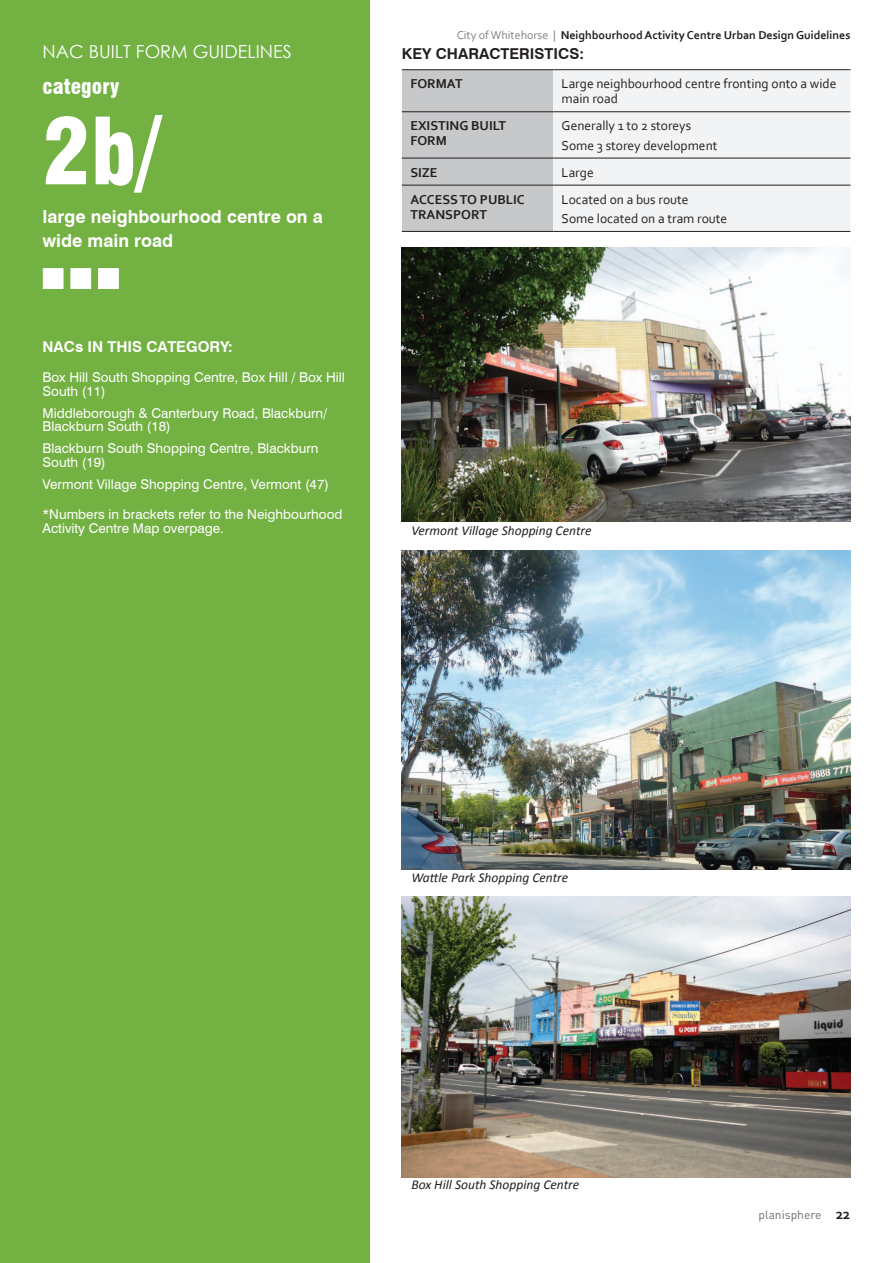
<style>
.page{position:relative;width:893px;height:1263px;background:#fff}
.page>*{position:absolute;margin:0;border:0;box-sizing:border-box;transform-origin:0 0}
.t1{font:900 condensed 90px "Swiss 721 BT";color:#fff}
.t2{font:900 condensed 21px "Swiss 721 BT";color:#fff}
.t3{font:700 18px/24px "Swiss 721 BT";color:#fff}
.t4{font:18px "Century Gothic";color:#fff}
.t5{font:700 15px "Swiss 721 BT";color:#fff}
.t6{font:700 15px "Swiss 721 BT";color:#231f20}
.t7{font:13.5px/13.5px "Swiss 721 BT";color:#fff}
.t8{font:13.5px/19.2px "Corbel";color:#231f20}
.t9{font:italic 13.5px "Calibri";color:#231f20}
.t10{font:700 13.5px/15px "Corbel";color:#231f20}
.t11{font:700 12px "Corbel";color:#231f20}
.t12{font:12px "DIN";color:#6c6d70}
.s1{font-weight:400;color:#808285}
.s2{font-family:"Corbel";font-weight:700;font-size:15px;color:#231f20}
</style>
<div class="page">
<div style="left:0;top:0;width:370px;height:1263px;background:#73b143"></div>
<div style="left:43px;top:268px;width:20px;height:21px;background:#fff;border:1px solid #fff"></div>
<div style="left:71px;top:268px;width:20px;height:21px;background:#fff;border:1px solid #fff"></div>
<div style="left:98px;top:268px;width:21px;height:21px;background:#fff;border:1px solid #fff"></div>
<div style="left:402px;top:70px;width:151px;height:161px;background:#c7c8ca"></div>
<div style="left:553px;top:70px;width:297px;height:161px;background:#f2f3f4"></div>
<hr style="left:402px;top:69px;width:151px;height:1px;background:#231f20">
<hr style="left:553px;top:69px;width:297px;height:1px;background:#231f20">
<hr style="left:402px;top:112px;width:151px;height:1px;background:#231f20">
<hr style="left:553px;top:112px;width:297px;height:1px;background:#231f20">
<hr style="left:402px;top:158px;width:151px;height:1px;background:#231f20">
<hr style="left:553px;top:158px;width:297px;height:1px;background:#231f20">
<hr style="left:402px;top:185px;width:151px;height:1px;background:#231f20">
<hr style="left:553px;top:185px;width:297px;height:1px;background:#231f20">
<hr style="left:402px;top:231px;width:151px;height:1px;background:#231f20">
<hr style="left:553px;top:231px;width:297px;height:1px;background:#231f20">
<img style="left:402px;top:248px;width:448px;height:274px">
<img style="left:402px;top:550px;width:448px;height:320px">
<img style="left:402px;top:896px;width:448px;height:281px">
<h3 class="t4" style="left:43px;top:39px;width:14px">NAC</h3>
<h3 class="t4" style="left:89px;top:39px;width:10px">BUILT</h3>
<h3 class="t4" style="left:136px;top:39px;width:14px">FORM</h3>
<h3 class="t4" style="left:193px;top:39px;width:11px">GUIDELINES</h3>
<h2 class="t2" style="left:43px;top:74px;width:78px">category</h2>
<h1 class="t1" style="left:43px;top:98px;width:120px">2b/</h1>
<h3 class="t3" style="left:43px;top:205px;width:282px">large neighbourhood centre on a wide main road</h3>
<p class="t5" style="left:43px;top:337px;width:192px">NACs IN THIS CATEGORY:</p>
<p class="t7" style="left:43px;top:370px;width:304px">Box Hill South Shopping Centre, Box Hill / Box Hill<br>South (11)</p>
<p class="t7" style="left:43px;top:406px;width:286px">Middleborough &amp; Canterbury Road, Blackburn/<br>Blackburn South (18)</p>
<p class="t7" style="left:43px;top:441px;width:278px">Blackburn South Shopping Centre, Blackburn<br>South (19)</p>
<p class="t7" style="left:43px;top:477px;width:288px">Vermont Village Shopping Centre, Vermont (47)</p>
<p class="t7" style="left:43px;top:507px;width:302px">*Numbers in brackets refer to the Neighbourhood<br>Activity Centre Map overpage.</p>
<p class="t11" style="left:457px;top:28px;width:395px"><span class="s1">City of Whitehorse |</span> Neighbourhood Activity Centre Urban Design Guidelines</p>
<p class="t6" style="left:402px;top:45px;width:184px">KEY CHARACTERISTICS:</p>
<p class="t10" style="left:410px;top:76px;width:54px">FORMAT</p>
<p class="t8" style="left:562px;top:76px;width:276px;line-height:15px">Large neighbourhood centre fronting onto a wide main road</p>
<p class="t10" style="left:410px;top:118px;width:97px">EXISTING BUILT<br>FORM</p>
<p class="t8" style="left:562px;top:116px;width:157px">Generally 1 to 2 storeys<br>Some 3 storey development</p>
<p class="t10" style="left:410px;top:164px;width:29px">SIZE</p>
<p class="t8" style="left:562px;top:162px;width:34px">Large</p>
<p class="t10" style="left:410px;top:191px;width:116px">ACCESS TO PUBLIC<br>TRANSPORT</p>
<p class="t8" style="left:562px;top:189px;width:167px">Located on a bus route<br>Some located on a tram route</p>
<p class="t9" style="left:411px;top:522px;width:182px">Vermont Village Shopping Centre</p>
<p class="t9" style="left:411px;top:869px;width:158px">Wattle Park Shopping Centre</p>
<p class="t9" style="left:411px;top:1176px;width:169px">Box Hill South Shopping Centre</p>
<p class="t12" style="left:759px;top:1207px;width:93px">planisphere <span class="s2">22</span></p>
</div>
